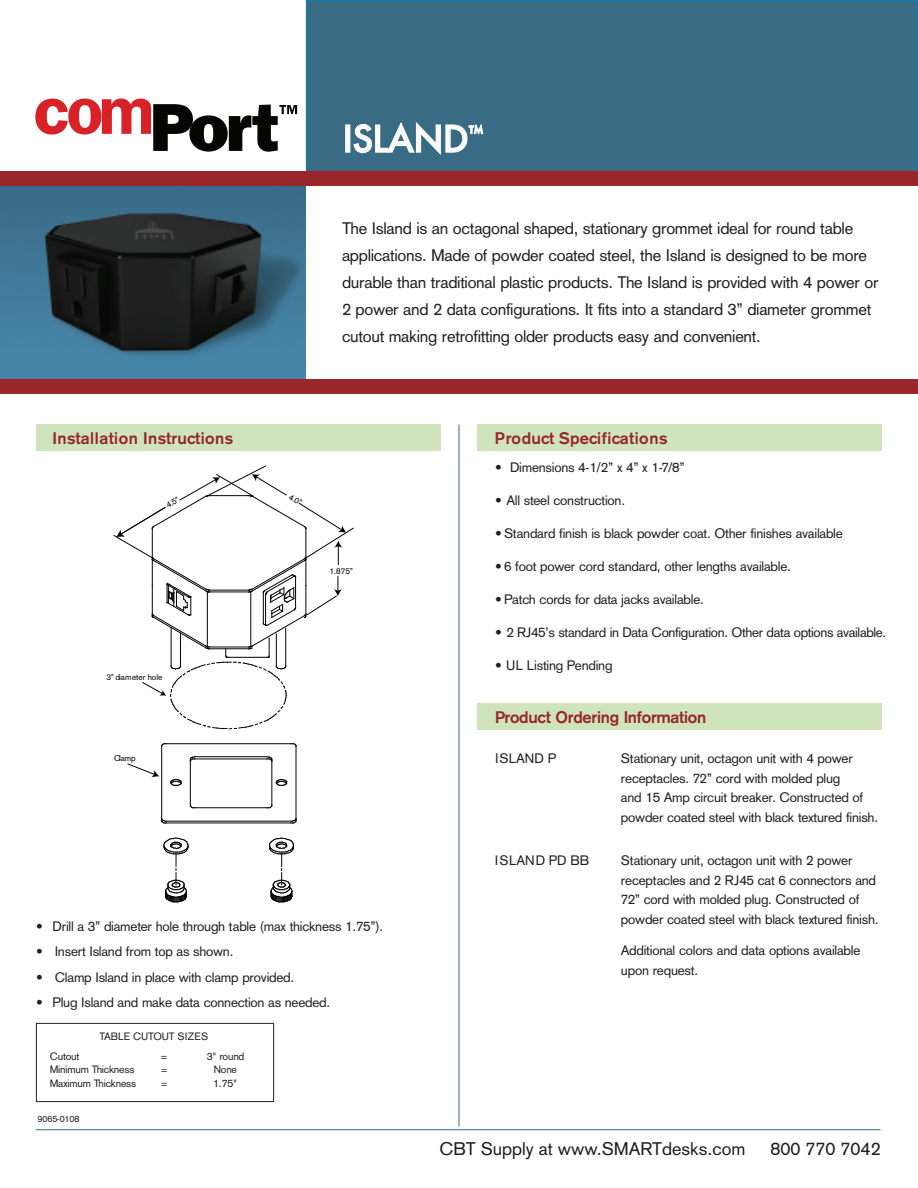
<style>
.page{position:relative;width:918px;height:1188px;background:#fff}
.page>*{position:absolute;margin:0;border:0;box-sizing:border-box;transform-origin:0 0}
.t1{font:500 36px "Futura";letter-spacing:-.025em;color:#fff}
.t2{font:18px "Akzidenz Grotesk";color:#211e1e}
.t3{font:16.5px/27px "Akzidenz Grotesk";letter-spacing:-.015em;color:#231f20}
.t4{font:700 16.5px "Akzidenz Grotesk";letter-spacing:.01em;color:#98262a}
.t5{font:700 16.5px "Akzidenz Grotesk";letter-spacing:-.015em;color:#98262a}
.t6{font:13.5px/19.5px "Akzidenz Grotesk";letter-spacing:-.015em;color:#231f20}
.t7{font:13.5px "Akzidenz Grotesk";letter-spacing:.025em;color:#231f20}
.t8{font:10.5px "Akzidenz Grotesk";letter-spacing:-.015em;color:#231f20}
.t9{font:9px "Akzidenz Grotesk";letter-spacing:-.01em;color:#231f20}
.t10{font:8.25px "Akzidenz Grotesk";color:#040503}
</style>
<div class="page">
<div style="left:477px;top:424px;width:405px;height:28px;background:#cfe4bd"></div>
<div style="left:36px;top:424px;width:405px;height:28px;background:#cfe4bd"></div>
<hr style="left:459px;top:424px;width:1px;height:702px;background:#3a6b85">
<img style="left:0;top:186px;width:306px;height:194px">
<div style="left:306px;top:0;width:612px;height:173px;background:#3a6b85"></div>
<div style="left:345px;top:124px;width:5px;height:29px;border:1px solid #fff"></div>
<svg style="left:353px;top:122px;width:130px;height:33px"></svg>
<div style="left:0;top:171px;width:918px;height:15px;background:#98262a"></div>
<div style="left:0;top:380px;width:918px;height:14px;background:#98262a"></div>
<svg style="left:269px;top:838px;width:25px;height:64px"></svg>
<svg style="left:163px;top:838px;width:26px;height:64px"></svg>
<hr style="left:195px;top:759px;width:72px;height:1px;background:#040503">
<hr style="left:166px;top:823px;width:125px;height:1px;background:#040503">
<svg style="left:291px;top:743px;width:6px;height:4px"></svg>
<svg style="left:161px;top:743px;width:5px;height:4px"></svg>
<svg style="left:190px;top:756px;width:5px;height:5px"></svg>
<svg style="left:267px;top:756px;width:5px;height:5px"></svg>
<hr style="left:190px;top:760px;width:1px;height:45px;background:#040503">
<hr style="left:271px;top:760px;width:1px;height:45px;background:#040503">
<hr style="left:195px;top:807px;width:72px;height:1px;background:#040503">
<hr style="left:195px;top:756px;width:72px;height:1px;background:#040503">
<hr style="left:166px;top:743px;width:125px;height:1px;background:#040503">
<hr style="left:296px;top:746px;width:1px;height:74px;background:#040503">
<hr style="left:166px;top:821px;width:125px;height:1px;background:#040503">
<hr style="left:161px;top:746px;width:1px;height:74px;background:#040503">
<svg style="left:276px;top:779px;width:12px;height:7px"></svg>
<svg style="left:170px;top:779px;width:12px;height:7px"></svg>
<svg style="left:291px;top:818px;width:6px;height:6px"></svg>
<svg style="left:161px;top:818px;width:5px;height:6px"></svg>
<svg style="left:113px;top:466px;width:241px;height:263px"></svg>
<svg style="left:127px;top:763px;width:32px;height:14px"></svg>
<div style="left:477px;top:704px;width:405px;height:26px;background:#cfe4bd"></div>
<hr style="left:36px;top:1129px;width:844px;height:1px;background:#3a6b85">
<div style="left:36px;top:1023px;width:238px;height:79px;border:1px solid #231f20"></div>
<svg style="left:35px;top:99px;width:262px;height:53px"></svg>
<h1 class="t1" style="left:343px;top:114px;width:142px">ISLAND<sup>™</sup></h1>
<p class="t3" style="left:342px;top:214px;width:538px">The Island is an octagonal shaped, stationary grommet ideal for round table applications. Made of powder coated steel, the Island is designed to be more durable than traditional plastic products. The Island is provided with 4 power or 2 power and 2 data configurations. It fits into a standard 3” diameter grommet cutout making retrofitting older products easy and convenient.</p>
<p class="t4" style="left:53px;top:428px;width:182px">Installation Instructions</p>
<p class="t4" style="left:495px;top:428px;width:174px">Product Specifications</p>
<p class="t6" style="left:495px;top:458px;width:191px">• Dimensions 4-1/2” x 4” x 1-7/8”</p>
<p class="t6" style="left:495px;top:491px;width:132px">• All steel construction.</p>
<p class="t6" style="left:495px;top:524px;width:349px">• Standard finish is black powder coat. Other finishes available</p>
<p class="t6" style="left:495px;top:557px;width:297px">• 6 foot power cord standard, other lengths available.</p>
<p class="t6" style="left:495px;top:590px;width:210px">• Patch cords for data jacks available.</p>
<p class="t6" style="left:495px;top:623px;width:393px">• 2 RJ45’s standard in Data Configuration. Other data options available.</p>
<p class="t6" style="left:495px;top:656px;width:119px">• UL Listing Pending</p>
<p class="t5" style="left:495px;top:707px;width:213px">Product Ordering Information</p>
<p class="t6" style="left:495px;top:749px;width:63px">ISLAND P</p>
<p class="t6" style="left:621px;top:749px;width:259px">Stationary unit, octagon unit with 4 power receptacles. 72” cord with molded plug<br>and 15 Amp circuit breaker. Constructed of powder coated steel with black textured finish.</p>
<p class="t7" style="left:495px;top:852px;width:96px">ISLAND PD BB</p>
<p class="t6" style="left:621px;top:851px;width:259px">Stationary unit, octagon unit with 2 power receptacles and 2 RJ45 cat 6 connectors and 72” cord with molded plug. Constructed of powder coated steel with black textured finish.</p>
<p class="t6" style="left:621px;top:941px;width:241px">Additional colors and data options available upon request.</p>
<p class="t10" style="left:165px;top:501px;width:15px;rotate:-28deg">4.5”</p>
<p class="t10" style="left:292px;top:492px;width:15px;rotate:27deg">4.0”</p>
<p class="t10" style="left:330px;top:566px;width:25px">1.875”</p>
<p class="t10" style="left:106px;top:673px;width:57px">3” diameter hole</p>
<p class="t10" style="left:114px;top:753px;width:23px">Clamp</p>
<p class="t6" style="left:36px;top:916px;width:349px">• Drill a 3” diameter hole through table (max thickness 1.75”).</p>
<p class="t6" style="left:36px;top:942px;width:199px">• Insert Island from top as shown.</p>
<p class="t6" style="left:36px;top:967px;width:260px">• Clamp Island in place with clamp provided.</p>
<p class="t6" style="left:36px;top:993px;width:296px">• Plug Island and make data connection as needed.</p>
<p class="t8" style="left:99px;top:1030px;width:110px">TABLE CUTOUT SIZES</p>
<p class="t8" style="left:50px;top:1050px;width:31px">Cutout</p>
<p class="t8" style="left:161px;top:1050px;width:8px">=</p>
<p class="t8" style="left:207px;top:1050px;width:39px">3" round</p>
<p class="t8" style="left:50px;top:1063px;width:86px">Minimum Thickness</p>
<p class="t8" style="left:161px;top:1063px;width:8px">=</p>
<p class="t8" style="left:214px;top:1063px;width:25px">None</p>
<p class="t8" style="left:50px;top:1077px;width:88px">Maximum Thickness</p>
<p class="t8" style="left:161px;top:1077px;width:8px">=</p>
<p class="t8" style="left:213px;top:1077px;width:25px">1.75"</p>
<p class="t9" style="left:38px;top:1114px;width:43px">9065-0108</p>
<h2 class="t2" style="left:440px;top:1138px;width:308px">CBT Supply at www.SMARTdesks.com</h2>
<h2 class="t2" style="left:771px;top:1138px;width:112px">800 770 7042</h2>
</div>
